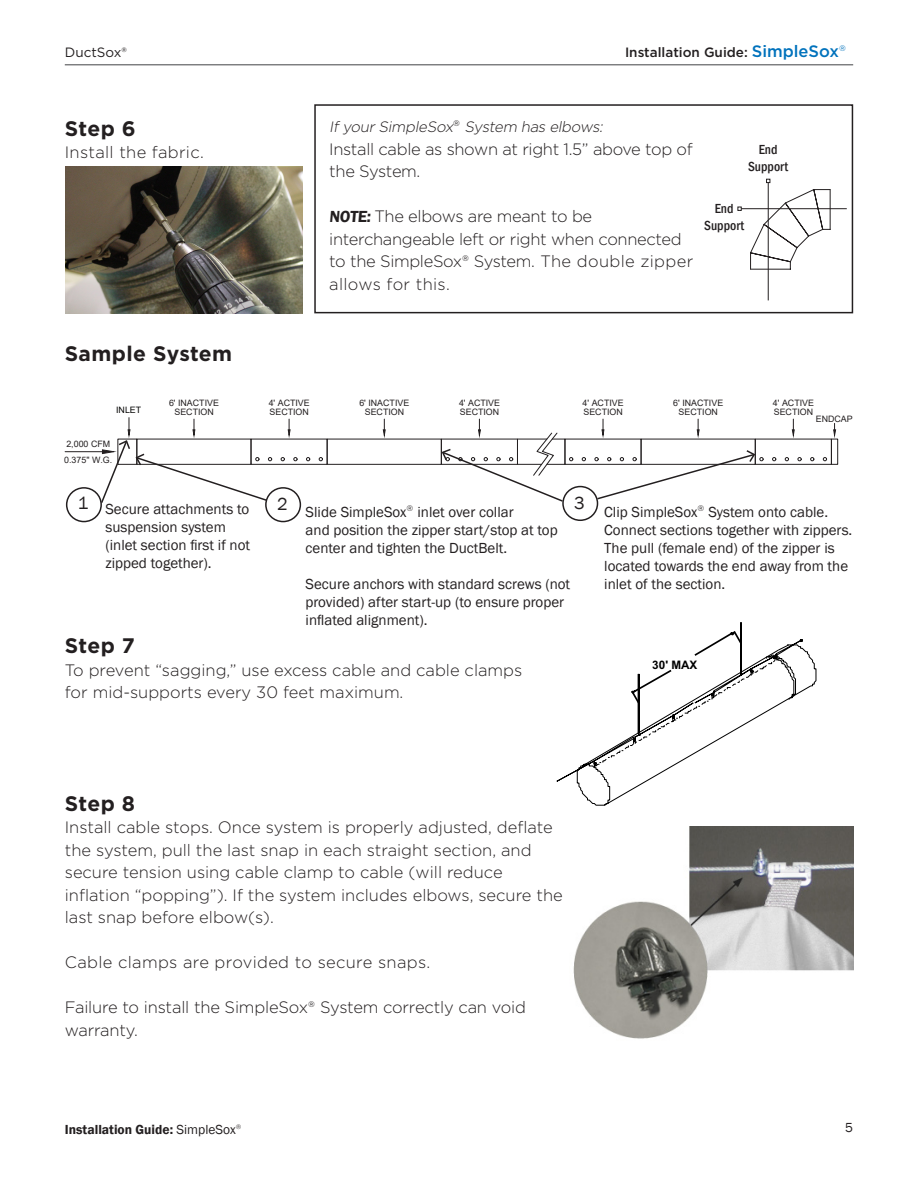
<style>
.page{position:relative;width:918px;height:1188px;background:#fff}
.page>*{position:absolute;margin:0;border:0;box-sizing:border-box;transform-origin:0 0}
.t1{font:700 21px "Gotham";letter-spacing:.015em;color:#231f20}
.t2{font:18px "Franklin Gothic";color:#231f20}
.t3{font:300 16.5px/22.5px "Gotham";color:#231f20}
.t4{font:300 16.5px/22.5px "Gotham";letter-spacing:-.02em;color:#231f20}
.t5{font:300 16.5px "Gotham";letter-spacing:.02em;color:#231f20}
.t6{font:15px/18px "Franklin Gothic";color:#231f20}
.t7{font:italic 300 15px "Gotham";color:#231f20}
.t8{font:600 13.5px "Franklin Gothic";color:#231f20}
.t9{font:500 13.5px "Gotham";color:#231f20}
.t10{font:500 condensed 13.5px/16.2px "Franklin Gothic";color:#231f20;text-align:center}
.t11{font:13.5px "Gotham";color:#231f20}
.t12{font:13.5px "Franklin Gothic";color:#231f20}
.t13{font:700 11.7px "Arial";color:#000}
.t14{font:8.85px/9.4px "Arial";color:#231f20}
.t15{font:8.85px "Arial";color:#050504}
.s1{font-size:16.5px;color:#0072bc}
.s2{font-weight:300;font-size:16.5px;color:#0072bc}
.s3{font-style:normal;font-size:16.5px}
.s4{font-family:"Franklin Gothic";font-weight:600}
.s5{font-family:"Gotham";font-weight:300;font-size:16.5px}
.s6{font-weight:400}
.s7{font-family:"Gotham";font-weight:300}
</style>
<div class="page">
<hr style="left:65px;top:64px;width:788px;height:1px;background:#57585a">
<div style="left:314px;top:104px;width:539px;height:209px;border:2px solid #231f20"></div>
<div style="left:251px;top:439px;width:76px;height:26px;border:1px solid #231f20"></div>
<div style="left:327px;top:439px;width:115px;height:26px;border:1px solid #231f20"></div>
<div style="left:755px;top:439px;width:77px;height:26px;border:1px solid #231f20"></div>
<div style="left:831px;top:439px;width:7px;height:26px;border:1px solid #231f20"></div>
<svg style="left:281px;top:457px;width:4px;height:4px"></svg>
<svg style="left:306px;top:457px;width:4px;height:4px"></svg>
<svg style="left:319px;top:457px;width:4px;height:4px"></svg>
<svg style="left:582px;top:457px;width:4px;height:4px"></svg>
<svg style="left:772px;top:457px;width:4px;height:4px"></svg>
<svg style="left:785px;top:457px;width:4px;height:4px"></svg>
<svg style="left:810px;top:457px;width:4px;height:4px"></svg>
<svg style="left:823px;top:457px;width:4px;height:4px"></svg>
<svg style="left:287px;top:419px;width:4px;height:17px"></svg>
<svg style="left:383px;top:419px;width:3px;height:17px"></svg>
<svg style="left:601px;top:419px;width:4px;height:17px"></svg>
<svg style="left:697px;top:419px;width:3px;height:17px"></svg>
<svg style="left:792px;top:419px;width:3px;height:17px"></svg>
<svg style="left:833px;top:423px;width:3px;height:13px"></svg>
<hr style="left:65px;top:451px;width:37px;height:1px;background:#231f20">
<div style="left:66px;top:487px;width:36px;height:35px;border:2px solid #231f20;border-radius:50%"></div>
<div style="left:265px;top:487px;width:36px;height:35px;border:2px solid #231f20;border-radius:50%"></div>
<div style="left:562px;top:486px;width:36px;height:35px;border:2px solid #231f20;border-radius:50%"></div>
<svg style="left:100px;top:418px;width:172px;height:87px"></svg>
<svg style="left:441px;top:419px;width:132px;height:84px"></svg>
<svg style="left:595px;top:449px;width:168px;height:52px"></svg>
<img style="left:573px;top:826px;width:280px;height:213px">
<svg style="left:704px;top:622px;width:100px;height:27px"></svg>
<svg style="left:556px;top:649px;width:261px;height:157px"></svg>
<svg style="left:750px;top:189px;width:81px;height:81px"></svg>
<hr style="left:741px;top:208px;width:106px;height:1px;background:#231f20">
<svg style="left:737px;top:207px;width:5px;height:4px"></svg>
<hr style="left:768px;top:183px;width:1px;height:117px;background:#231f20">
<svg style="left:766px;top:179px;width:4px;height:4px"></svg>
<img style="left:66px;top:166px;width:236px;height:147px">
<p class="t11" style="left:65px;top:44px;width:64px">DuctSox®</p>
<p class="t9" style="left:625px;top:43px;width:222px">Installation Guide: <span class="s1">SimpleSox</span><span class="s2">®</span></p>
<p class="t1" style="left:65px;top:114px;width:73px">Step 6</p>
<p class="t5" style="left:65px;top:142px;width:141px">Install the fabric.</p>
<p class="t1" style="left:65px;top:339px;width:169px">Sample System</p>
<p class="t7" style="left:329px;top:118px;width:278px">IfyourSimpleSox<span class="s3">®</span> System has elbows:</p>
<p class="t4" style="left:329px;top:137px;width:365px">Install cable as shown at right 1.5” above top of the System.</p>
<p class="t4" style="left:329px;top:205px;width:366px"><span class="s4">NOTE:</span> The elbows are meant to be interchangeable left or right when connected to the SimpleSox® System. The double zipper allows for this.</p>
<p class="t10" style="left:748px;top:142px;width:42px">End<br>Support</p>
<p class="t10" style="left:704px;top:201px;width:42px">End<br>Support</p>
<p class="t15" style="left:116px;top:403px;width:27px">INLET</p>
<p class="t14" style="left:169px;top:398px;width:51px;text-align:center">6' INACTIVE<br>SECTION</p>
<p class="t14" style="left:269px;top:398px;width:43px">4' ACTIVE<br>SECTION</p>
<p class="t14" style="left:359px;top:398px;width:51px;text-align:center">6' INACTIVE<br>SECTION</p>
<p class="t14" style="left:459px;top:398px;width:43px">4' ACTIVE<br>SECTION</p>
<p class="t14" style="left:583px;top:398px;width:43px">4' ACTIVE<br>SECTION</p>
<p class="t14" style="left:673px;top:398px;width:51px;text-align:center">6' INACTIVE<br>SECTION</p>
<p class="t14" style="left:773px;top:398px;width:43px">4' ACTIVE<br>SECTION</p>
<p class="t14" style="left:816px;top:415px;width:38px">ENDCAP</p>
<p class="t14" style="left:64px;top:435px;width:49px;line-height:16px">2,000 CFM<br>0.375" W.G.</p>
<p class="t2" style="left:78px;top:491px;width:12px">1</p>
<p class="t2" style="left:277px;top:493px;width:12px">2</p>
<p class="t2" style="left:574px;top:492px;width:12px">3</p>
<p class="t6" style="left:105px;top:500px;width:145px">Secure attachments to suspension system</p>
<p class="t6" style="left:105px;top:536px;width:146px">(inlet section first if not zipped together).</p>
<p class="t6" style="left:306px;top:503px;width:210px">Slide SimpleSox<span class="s5">®</span> inlet over collar</p>
<p class="t6" style="left:306px;top:521px;width:254px">and position the zipper start/stop at top center and tighten the DuctBelt.</p>
<p class="t6" style="left:306px;top:575px;width:266px">Secure anchors with standard screws (not provided) after start-up (to ensure proper inflated alignment).</p>
<p class="t1" style="left:65px;top:632px;width:72px">Step 7</p>
<p class="t3" style="left:65px;top:658px;width:459px">To prevent “sagging,” use excess cable and cable clamps for mid-supports every 30 feet maximum.</p>
<p class="t6" style="left:604px;top:503px;width:250px">Clip SimpleSox<span class="s5">®</span> System onto cable.<br>Connect sections together with zippers.<br>The pull (female end) of the zipper is located towards the end away from the inlet of the section.</p>
<p class="t13" style="left:652px;top:656px;width:47px">30' MAX</p>
<p class="t1" style="left:65px;top:789px;width:72px">Step 8</p>
<p class="t3" style="left:65px;top:816px;width:500px">Install cable stops. Once system is properly adjusted, deflate the system, pull the last snap in each straight section, and secure tension using cable clamp to cable (will reduce inflation “popping”). If the system includes elbows, secure the last snap before elbow(s).</p>
<p class="t5" style="left:65px;top:952px;width:367px">Cable clamps are provided to secure snaps.</p>
<p class="t3" style="left:65px;top:996px;width:463px">Failure to install the SimpleSox® System correctly can void warranty.</p>
<p class="t8" style="left:65px;top:1121px;width:178px">Installation Guide: <span class="s6">SimpleSox</span><span class="s7">®</span></p>
<p class="t12" style="left:845px;top:1119px;width:9px">5</p>
</div>
